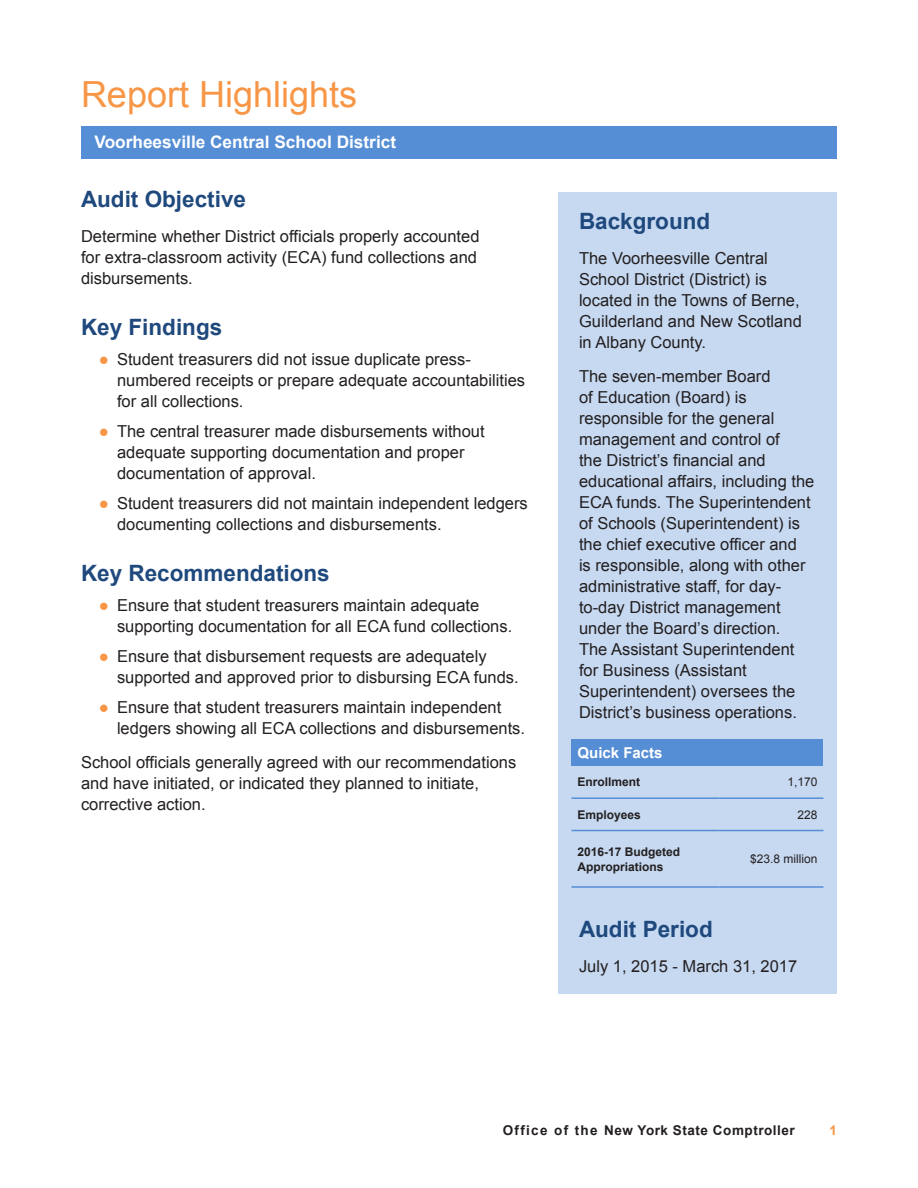
<style>
.page{position:relative;width:918px;height:1188px;background:#fff}
.page>*{position:absolute;margin:0;border:0;box-sizing:border-box;transform-origin:0 0}
.Section_Heads{font:36px "Arial";color:#f79646}
._2_Subheads{font:700 22.5px "Arial";color:#1f497d}
.t1{font:700 17.25px "Arial";color:#fff}
.Body_Text{font:16.5px/21px "Arial";color:#231f20}
.Footnotes{font:700 15px "Arial";color:#fff}
.t2{font:700 13.5px "Arial";letter-spacing:.04em;color:#231f20}
.t3{font:700 13.5px "Arial";color:#f79646}
.Footnotes-2{font:700 12px/15px "Arial";color:#231f20}
.Footnotes-3{font:12px "Arial";color:#231f20}
.s1{color:#f79646}
</style>
<div class="page">
<hr style="left:81px;top:126px;width:756px;height:3px;background:#558ed5">
<div style="left:558px;top:192px;width:279px;height:802px;background:#c6d9f1"></div>
<div style="left:81px;top:128px;width:756px;height:31px;background:#558ed5"></div>
<div style="left:572px;top:739px;width:252px;height:27px;background:#558ed5"></div>
<hr style="left:572px;top:797px;width:147px;height:2px;background:#558ed5">
<hr style="left:719px;top:797px;width:104px;height:2px;background:#558ed5">
<hr style="left:572px;top:830px;width:147px;height:1px;background:#558ed5">
<hr style="left:719px;top:830px;width:104px;height:1px;background:#558ed5">
<hr style="left:572px;top:886px;width:147px;height:2px;background:#558ed5">
<hr style="left:719px;top:886px;width:104px;height:2px;background:#558ed5">
<p class="Section_Heads" style="left:81px;top:71px;width:278px">Report Highlights</p>
<p class="t1" style="left:94px;top:130px;width:303px">Voorheesville Central School District</p>
<p class="_2_Subheads" style="left:81px;top:185px;width:167px">Audit Objective</p>
<p class="Body_Text" style="left:81px;top:226px;width:400px">Determine whether District officials properly accounted for extra-classroom activity (ECA) fund collections and disbursements.</p>
<p class="_2_Subheads" style="left:81px;top:312px;width:143px">Key Findings</p>
<p class="Body_Text" style="left:117px;top:349px;width:410px;text-indent:-18px"><span class="s1">●</span> Student treasurers did not issue duplicate press&shy;numbered receipts or prepare adequate accountabilities for all collections.</p>
<p class="Body_Text" style="left:117px;top:421px;width:369px;text-indent:-18px"><span class="s1">●</span> The central treasurer made disbursements without adequate supporting documentation and proper documentation of approval.</p>
<p class="Body_Text" style="left:117px;top:493px;width:412px;text-indent:-18px"><span class="s1">●</span> Student treasurers did not maintain independent ledgers documenting collections and disbursements.</p>
<p class="_2_Subheads" style="left:81px;top:558px;width:250px">Key Recommendations</p>
<p class="Body_Text" style="left:117px;top:595px;width:394px;text-indent:-18px"><span class="s1">●</span> Ensure that student treasurers maintain adequate supporting documentation for all ECA fund collections.</p>
<p class="Body_Text" style="left:117px;top:646px;width:400px;text-indent:-18px"><span class="s1">●</span> Ensure that disbursement requests are adequately supported and approved prior to disbursing ECA funds.</p>
<p class="Body_Text" style="left:117px;top:697px;width:407px;text-indent:-18px"><span class="s1">●</span> Ensure that student treasurers maintain independent ledgers showing all ECA collections and disbursements.</p>
<p class="Body_Text" style="left:81px;top:752px;width:437px">School officials generally agreed with our recommendations and have initiated, or indicated they planned to initiate, corrective action.</p>
<p class="_2_Subheads" style="left:579px;top:206px;width:133px">Background</p>
<p class="Body_Text" style="left:579px;top:248px;width:224px">The Voorheesville Central<br>School District (District) is located in the Towns of Berne,<br>Guilderland and New Scotland in Albany County.</p>
<p class="Body_Text" style="left:579px;top:366px;width:237px">The seven-member Board<br>of Education (Board) is responsible for the general management and control of<br>the District’s financial and educational affairs, including the<br>ECA funds. The Superintendent of Schools (Superintendent) is the chief executive officer and<br>is responsible, along with other administrative staff, for day&shy;to-day District management under the Board’s direction.<br>The Assistant Superintendent for Business (Assistant<br>Superintendent) oversees the<br>District’s business operations.</p>
<p class="Footnotes" style="left:578px;top:742px;width:87px">Quick Facts</p>
<p class="Footnotes-2" style="left:578px;top:775px;width:64px">Enrollment</p>
<p class="Footnotes-3" style="left:787px;top:774px;width:32px">1,170</p>
<p class="Footnotes-2" style="left:577px;top:807px;width:65px">Employees</p>
<p class="Footnotes-3" style="left:797px;top:807px;width:22px">228</p>
<p class="Footnotes-2" style="left:577px;top:844px;width:104px">2016-17 Budgeted<br>Appropriations</p>
<p class="Footnotes-3" style="left:750px;top:851px;width:69px">$23.8 million</p>
<p class="_2_Subheads" style="left:579px;top:914px;width:135px">Audit Period</p>
<p class="Body_Text" style="left:579px;top:956px;width:220px">July 1, 2015 - March 31, 2017</p>
<p class="t2" style="left:503px;top:1121px;width:294px">Office of the New York State Comptroller</p>
<p class="t3" style="left:829px;top:1121px;width:9px">1</p>
</div>
